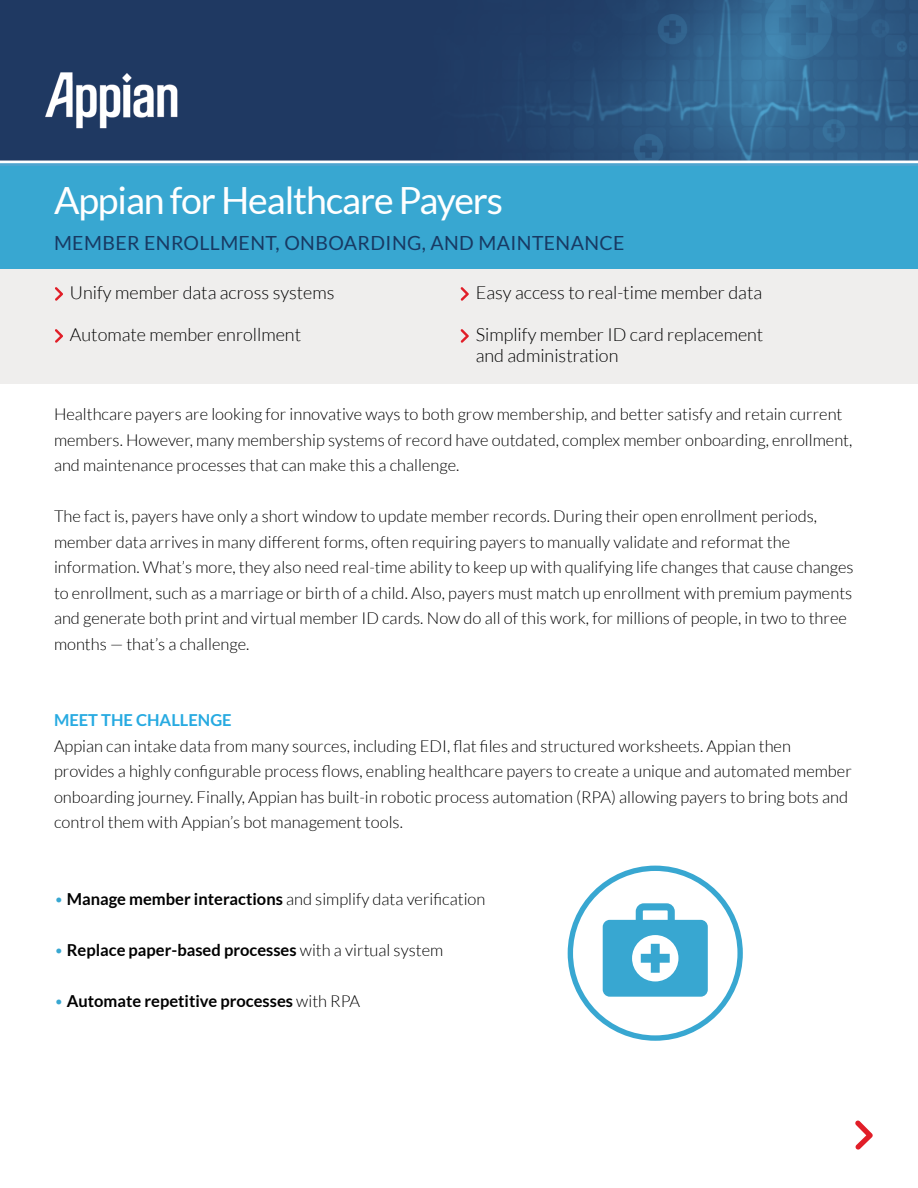
<style>
.page{position:relative;width:918px;height:1188px;background:#fff}
.page>*{position:absolute;margin:0;border:0;box-sizing:border-box;transform-origin:0 0}
.t1{font:37.5px "Lato";letter-spacing:-.03em;color:#fff}
.t2{font:19.5px "Lato";letter-spacing:.02em;color:#183a63}
.t3{font:300 18px/21px "Lato";color:#000}
.t4{font:300 16.5px/25.5px "Lato";color:#000}
.t5{font:700 16.5px "Lato";color:#000}
.t6{font:700 16.5px "Lato";color:#27aae1}
.s1{color:#38a7d1}
.s2{font-weight:700}
.s3{font-weight:300;color:#38a7d1}
.s4{font-weight:300}
</style>
<div class="page">
<img style="left:0;top:0;width:918px;height:166px">
<div style="left:0;top:166px;width:918px;height:103px;background:#38a7d1"></div>
<div style="left:0;top:269px;width:918px;height:114px;background:#efeeed"></div>
<svg style="left:55px;top:287px;width:8px;height:14px"></svg>
<svg style="left:55px;top:329px;width:8px;height:14px"></svg>
<svg style="left:461px;top:287px;width:8px;height:14px"></svg>
<svg style="left:461px;top:329px;width:8px;height:14px"></svg>
<svg style="left:855px;top:1120px;width:18px;height:30px"></svg>
<svg style="left:568px;top:866px;width:175px;height:175px"></svg>
<h1 class="t1" style="left:54px;top:180px;width:451px">Appian for Healthcare Payers</h1>
<p class="t2" style="left:54px;top:232px;width:572px">MEMBER ENROLLMENT, ONBOARDING, AND MAINTENANCE</p>
<p class="t3" style="left:70px;top:282px;width:266px">Unify member data across systems</p>
<p class="t3" style="left:70px;top:324px;width:233px">Automate member enrollment</p>
<p class="t3" style="left:476px;top:282px;width:288px">Easy access to real-time member data</p>
<p class="t3" style="left:476px;top:324px;width:289px">Simplify member ID card replacement and administration</p>
<p class="t4" style="left:54px;top:402px;width:800px">Healthcare payers are looking for innovative ways to both grow membership, and better satisfy and retain current members. However, many membership systems of record have outdated, complex member onboarding, enrollment, and maintenance processes that can make this a challenge.</p>
<p class="t4" style="left:54px;top:504px;width:801px">The fact is, payers have only a short window to update member records. During their open enrollment periods, member data arrives in many different forms, often requiring payers to manually validate and reformat the information. What’s more, they also need real-time ability to keep up with qualifying life changes that cause changes to enrollment, such as a marriage or birth of a child. Also, payers must match up enrollment with premium payments and generate both print and virtual member ID cards. Now do all of this work, for millions of people, in two to three months — that’s a challenge.</p>
<p class="t6" style="left:54px;top:711px;width:179px">MEET THE CHALLENGE</p>
<p class="t4" style="left:54px;top:733px;width:799px">Appian can intake data from many sources, including EDI, flat files and structured worksheets. Appian then provides a highly configurable process flows, enabling healthcare payers to create a unique and automated member onboarding journey. Finally, Appian has built-in robotic process automation (RPA) allowing payers to bring bots and control them with Appian’s bot management tools.</p>
<p class="t4" style="left:54px;top:886px;width:433px"><span class="s1">•</span> <span class="s2">Manage member interactions</span> and simplify data verification</p>
<p class="t5" style="left:54px;top:940px;width:391px"><span class="s3">•</span> Replace paper-based processes <span class="s4">with a virtual system</span></p>
<p class="t5" style="left:54px;top:991px;width:308px"><span class="s3">•</span> Automate repetitive processes <span class="s4">with RPA</span></p>
</div>
